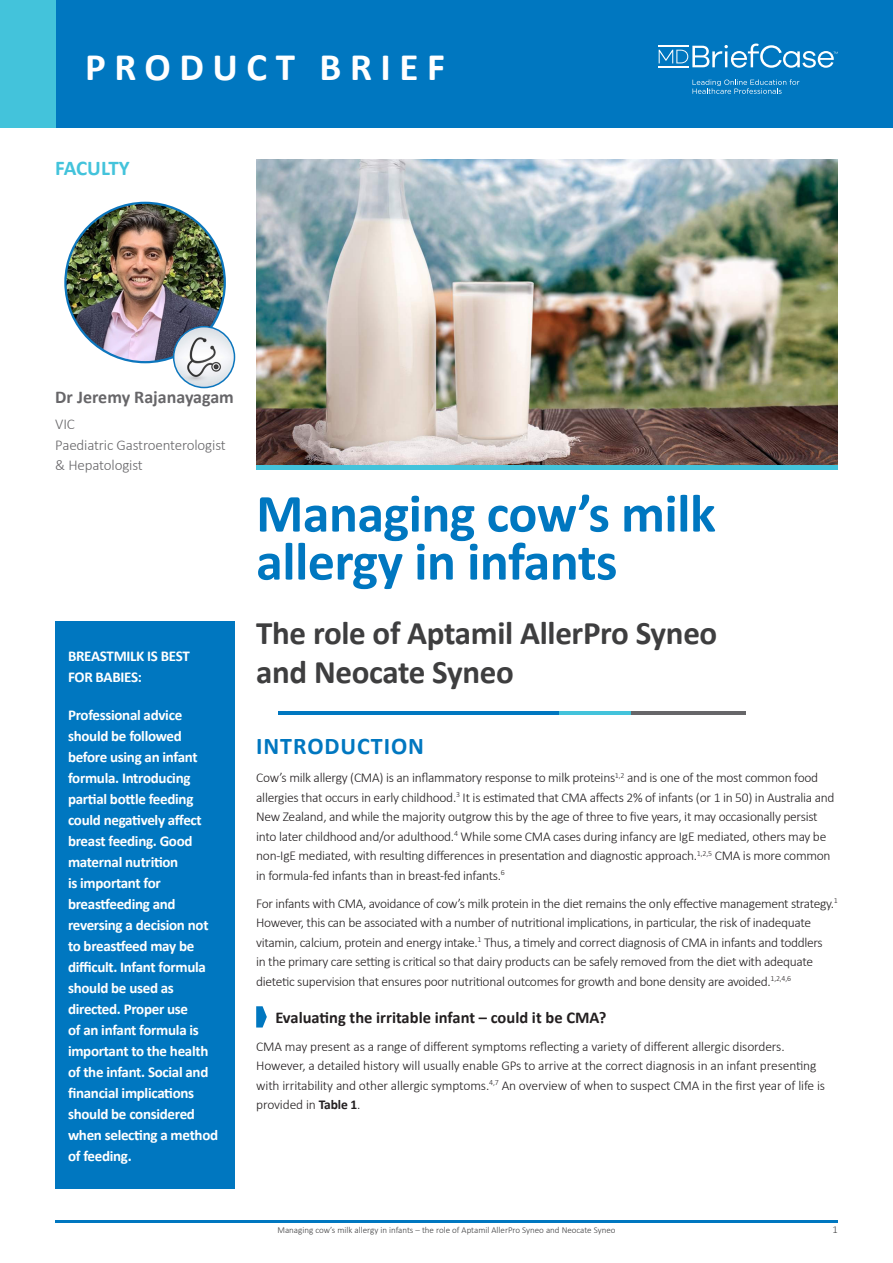
<style>
.page{position:relative;width:893px;height:1263px;background:#fff}
.page>*{position:absolute;margin:0;border:0;box-sizing:border-box;transform-origin:0 0}
.Headline_1_-_Grey{font:700 54px/48px "Calibri";letter-spacing:-.01em;color:#0077c0}
.t1{font:700 39px "Calibri";letter-spacing:.22em;color:#fff}
.Headline_1_-_Grey-2{font:700 33px/39px "Calibri";letter-spacing:-.01em;color:#3e3e3f}
.Headline_2_-_Blue{font:700 24px "Calibri";letter-spacing:.04em;color:#0077c0}
.t2{font:700 21px "Calibri";letter-spacing:-.005em;color:#43c3db}
.t3{font:700 18px "Calibri";color:#676669}
.Headline_3_-_BLACK_S{font:700 16.5px "Calibri";color:#231f20}
.Copy{font:700 15px/21px "Calibri";letter-spacing:-.02em;color:#fff}
.t4{font:300 15px/19.5px "Calibri";letter-spacing:-.01em;color:#676669}
.Copy-2{font:300 13.5px/19.5px "Calibri";letter-spacing:-.02em;color:#231f20}
.t5{font:300 10.5px "Calibri";color:#3e3e3f}
.t6{font:300 9px "Calibri";color:#3e3e3f}
.s1{font-weight:700}
</style>
<div class="page">
<hr style="left:55px;top:1220px;width:783px;height:2px;background:#0077c0">
<svg style="left:256px;top:1006px;width:11px;height:21px"></svg>
<img style="left:65px;top:203px;width:160px;height:159px;border-radius:80px">
<img style="left:174px;top:327px;width:60px;height:60px;border-radius:30px">
<div style="left:173px;top:326px;width:62px;height:62px;border:2px solid #0c76bd;border-radius:50%"></div>
<img style="left:256px;top:159px;width:582px;height:306px">
<div style="left:256px;top:465px;width:582px;height:5px;background:#43c3db"></div>
<div style="left:55px;top:0;width:838px;height:128px;background:#0077c0"></div>
<div style="left:0;top:0;width:55px;height:128px;background:#43c3db"></div>
<hr style="left:658px;top:66px;width:30px;height:1px;background:#fff">
<hr style="left:658px;top:46px;width:30px;height:1px;background:#fff">
<svg style="left:659px;top:44px;width:179px;height:24px"></svg>
<svg style="left:692px;top:79px;width:107px;height:15px"></svg>
<hr style="left:559px;top:711px;width:72px;height:3px;background:#43c3db">
<hr style="left:631px;top:711px;width:115px;height:3px;background:#676669">
<hr style="left:278px;top:711px;width:281px;height:3px;background:#0077c0">
<div style="left:55px;top:621px;width:180px;height:568px;background:#0077c0"></div>
<p class="t1" style="left:85px;top:42px;width:361px">PRODUCT BRIEF</p>
<p class="t2" style="left:55px;top:155px;width:76px">FACULTY</p>
<p class="t3" style="left:55px;top:385px;width:180px">Dr Jeremy Rajanayagam</p>
<p class="t4" style="left:55px;top:414px;width:21px">VIC</p>
<p class="t4" style="left:55px;top:436px;width:172px">Paediatric Gastroenterologist &amp; Hepatologist</p>
<p class="Copy" style="left:68px;top:645px;width:123px">BREASTMILK IS BEST<br>FOR BABIES:</p>
<p class="Copy" style="left:68px;top:704px;width:152px">Professional advice should be followed before using an infant formula. Introducing partial bottle feeding could negatively affect breast feeding. Good maternal nutrition<br>is important for breastfeeding and reversing a decision not to breastfeed may be difficult. Infant formula should be used as directed. Proper use<br>of an infant formula is important to the health of the infant. Social and financial implications should be considered when selecting a method of feeding.</p>
<p class="Headline_1_-_Grey" style="left:256px;top:489px;width:461px">Managing cow’s milk allergy in infants</p>
<p class="Headline_1_-_Grey-2" style="left:256px;top:613px;width:463px">The role of Aptamil AllerPro Syneo and Neocate Syneo</p>
<p class="Headline_2_-_Blue" style="left:256px;top:731px;width:169px">INTRODUCTION</p>
<p class="Copy-2" style="left:256px;top:768px;width:580px">Cow’s milk allergy (CMA) is an inflammatory response to milk proteins<sup>1,2</sup> and is one of the most common food allergies that occurs in early childhood.<sup>3</sup> It is estimated that CMA affects 2% of infants (or 1 in 50) in Australia and New Zealand, and while the majority outgrow this by the age of three to five years, it may occasionally persist into later childhood and/or adulthood.<sup>4</sup> While some CMA cases during infancy are IgE mediated, others may be non-IgE mediated, with resulting differences in presentation and diagnostic approach.<sup>1,2,5</sup> CMA is more common in formula-fed infants than in breast-fed infants.<sup>6</sup></p>
<p class="Copy-2" style="left:256px;top:893px;width:583px">For infants with CMA, avoidance of cow’s milk protein in the diet remains the only effective management strategy.<sup>1<br></sup>However, this can be associated with a number of nutritional implications, in particular, the risk of inadequate vitamin, calcium, protein and energy intake.<sup>1</sup> Thus, a timely and correct diagnosis of CMA in infants and toddlers<br>in the primary care setting is critical so that dairy products can be safely removed from the diet with adequate dietetic supervision that ensures poor nutritional outcomes for growth and bone density are avoided.<sup>1,2,4,6</sup></p>
<p class="Headline_3_-_BLACK_S" style="left:275px;top:1007px;width:333px">Evaluating the irritable infant – could it be CMA?</p>
<p class="Copy-2" style="left:256px;top:1036px;width:570px">CMA may present as a range of different symptoms reflecting a variety of different allergic disorders.<br>However, a detailed history will usually enable GPs to arrive at the correct diagnosis in an infant presenting with irritability and other allergic symptoms.<sup>4,7</sup> An overview of when to suspect CMA in the first year of life is provided in <span class="s1">Table 1</span>.</p>
<p class="t6" style="left:277px;top:1225px;width:340px">Managing cow’s milk allergy in infants – the role of Aptamil AllerPro Syneo and Neocate Syneo</p>
<p class="t5" style="left:832px;top:1223px;width:7px">1</p>
</div>
